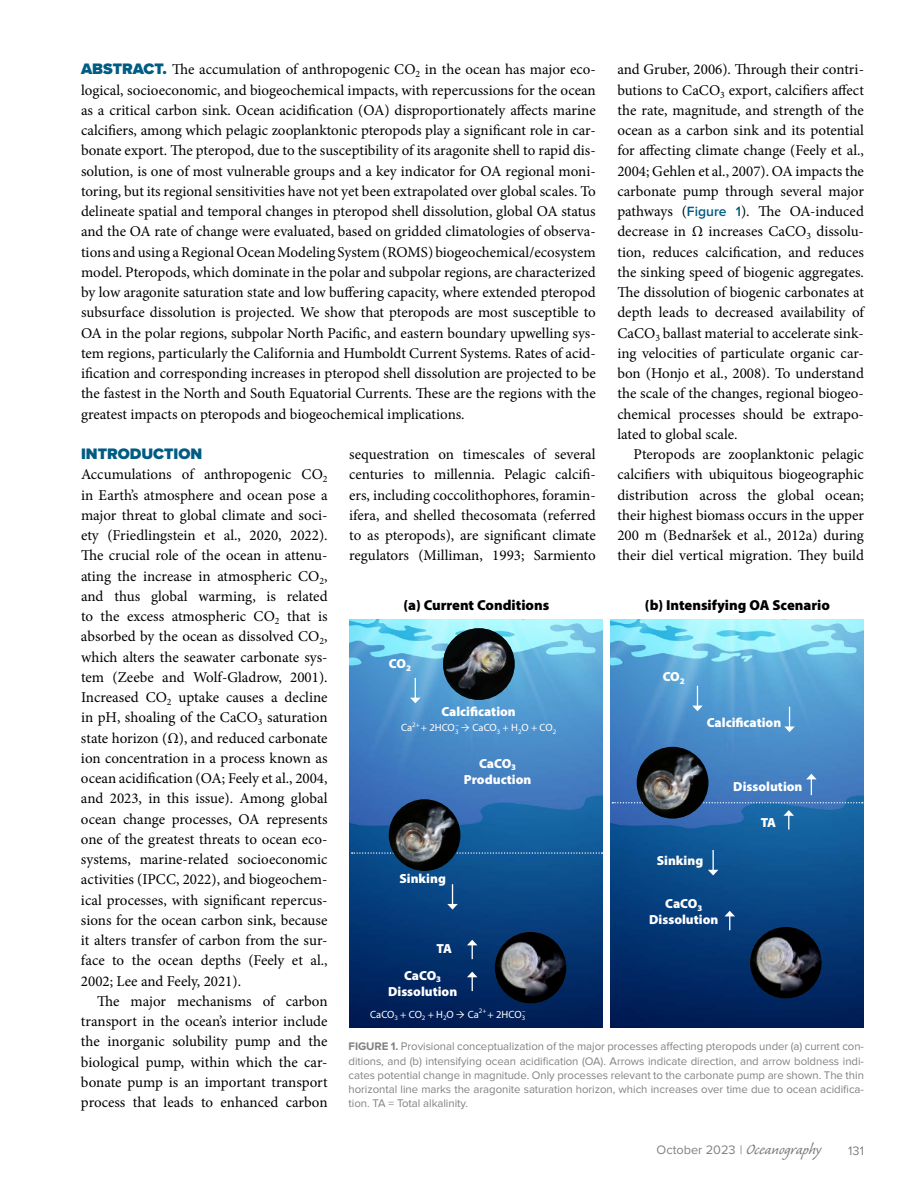
<style>
.page{position:relative;width:918px;height:1188px;background:#fff}
.page>*{position:absolute;margin:0;border:0;box-sizing:border-box;transform-origin:0 0}
.t1{font:900 15.75px "Proxima Nova";color:#005c83}
.t2{font:15px/20.2px "Minion Pro";color:#000;text-align:justify}
.t3{font:900 14.55px "Myriad Pro";color:#000}
.t4{font:900 13.2px/15.8px "Myriad Pro";color:#fff;text-align:center}
.t5{font:12.75px "Proxima Nova";color:#808285}
.t6{font:11.4px/14.2px "Proxima Nova";letter-spacing:-.005em;color:#808285;text-align:justify}
.t7{font:10.5px "Myriad Pro";letter-spacing:-.005em;color:#fff}
.t8{font:6.9px "Myriad Pro";color:#fff}
.s1{font-family:"Proxima Nova";font-weight:900;font-size:15.75px;color:#005c83}
.s2{font-family:"Proxima Nova";font-weight:600;font-size:13.8px;color:#005c83}
.s3{font-family:"Minion Pro";font-size:13.2px}
.s4{font-weight:700}
.s5{font-family:"Caliban Std";font-size:18.75px}
</style>
<div class="page">
<img style="left:349px;top:620px;width:254px;height:408px">
<img style="left:610px;top:620px;width:254px;height:408px">
<img style="left:495px;top:932px;width:71px;height:72px;border-radius:36px">
<img style="left:750px;top:927px;width:72px;height:72px;border-radius:36px">
<svg style="left:410px;top:678px;width:11px;height:25px"></svg>
<svg style="left:447px;top:884px;width:11px;height:26px"></svg>
<svg style="left:467px;top:940px;width:10px;height:19px"></svg>
<svg style="left:784px;top:810px;width:10px;height:20px"></svg>
<svg style="left:467px;top:972px;width:10px;height:19px"></svg>
<svg style="left:352px;top:852px;width:251px;height:2px"></svg>
<svg style="left:612px;top:802px;width:251px;height:1px"></svg>
<hr style="left:712px;top:850px;width:2px;height:21px;background:#fff">
<svg style="left:708px;top:870px;width:10px;height:5px"></svg>
<svg style="left:692px;top:686px;width:11px;height:25px"></svg>
<svg style="left:784px;top:707px;width:11px;height:25px"></svg>
<svg style="left:724px;top:911px;width:11px;height:19px"></svg>
<svg style="left:806px;top:774px;width:11px;height:21px"></svg>
<img style="left:443px;top:628px;width:72px;height:72px;border-radius:36px">
<img style="left:389px;top:799px;width:71px;height:72px;border-radius:36px">
<img style="left:637px;top:747px;width:71px;height:72px;border-radius:36px">
<p class="t2" style="left:81px;top:59px;width:516px"><span class="s1">ABSTRACT.</span> The accumulation of anthropogenic CO<sub>2</sub> in the ocean has major eco&shy;logical, socioeconomic, and biogeochemical impacts, with repercussions for the ocean as a critical carbon sink. Ocean acidification (OA) disproportionately affects marine calcifiers, among which pelagic zooplanktonic pteropods play a significant role in car&shy;bonate export. The pteropod, due to the susceptibility of its aragonite shell to rapid dis&shy;solution, is one of most vulnerable groups and a key indicator for OA regional moni&shy;toring, but its regional sensitivities have not yet been extrapolated over global scales. To delineate spatial and temporal changes in pteropod shell dissolution, global OA status and the OA rate of change were evaluated, based on gridded climatologies of observa&shy;tions and using a Regional Ocean Modeling System (ROMS) biogeochemical/ecosystem model. Pteropods, which dominate in the polar and subpolar regions, are characterized by low aragonite saturation state and low buffering capacity, where extended pteropod subsurface dissolution is projected. We show that pteropods are most susceptible to OA in the polar regions, subpolar North Pacific, and eastern boundary upwelling sys&shy;tem regions, particularly the California and Humboldt Current Systems. Rates of acid&shy;ification and corresponding increases in pteropod shell dissolution are projected to be the fastest in the North and South Equatorial Currents. These are the regions with the greatest impacts on pteropods and biogeochemical implications.</p>
<p class="t2" style="left:617px;top:59px;width:248px">and Gruber, 2006). Through their contri&shy;butions to CaCO<sub>3</sub> export, calcifiers affect the rate, magnitude, and strength of the ocean as a carbon sink and its potential for affecting climate change (Feely et al., 2004; Gehlen et al., 2007). OA impacts the carbonate pump through several major pathways (<span class="s2">Figure 1</span>). The OA-induced decrease in Ω increases CaCO<sub>3</sub> dissolu&shy;tion, reduces calcification, and reduces the sinking speed of biogenic aggregates.<br>The dissolution of biogenic carbonates at depth leads to decreased availability of CaCO<sub>3</sub> ballast material to accelerate sink&shy;ing velocities of particulate organic car&shy;bon (Honjo et al., 2008). To understand the scale of the changes, regional biogeo&shy;chemical processes should be extrapo&shy;lated to global scale.</p>
<p class="t2" style="left:617px;top:444px;width:248px;text-indent:16px">Pteropods are zooplanktonic pelagic calcifiers with ubiquitous biogeographic distribution across the global ocean; their highest biomass occurs in the upper 200 m (Bednaršek et al., 2012a) during their diel vertical migration. They build</p>
<p class="t2" style="left:349px;top:444px;width:248px">sequestration on timescales of several centuries to millennia. Pelagic calcifi&shy;ers, including coccolithophores, foramin&shy;ifera, and shelled thecosomata (referred to as pteropods), are significant climate regulators (Milliman, 1993; Sarmiento</p>
<p class="t1" style="left:81px;top:442px;width:123px">INTRODUCTION</p>
<p class="t2" style="left:81px;top:464px;width:248px">Accumulations of anthropogenic CO<sub>2 </sub>in Earth’s atmosphere and ocean pose a major threat to global climate and soci&shy;ety (Friedlingstein et al., 2020, 2022).<br>The crucial role of the ocean in attenu&shy;ating the increase in atmospheric CO<sub>2</sub>, and thus global warming, is related to the excess atmospheric CO<sub>2</sub> that is absorbed by the ocean as dissolved CO<sub>2</sub>, which alters the seawater carbonate sys&shy;tem (Zeebe and Wolf-Gladrow, 2001).<br>Increased CO<sub>2</sub> uptake causes a decline in pH, shoaling of the CaCO<sub>3</sub> saturation state horizon (Ω), and reduced carbonate ion concentration in a process known as ocean acidification (OA; Feely et al., 2004, and 2023, in this issue). Among global ocean change processes, OA represents one of the greatest threats to ocean eco&shy;systems, marine-related socioeconomic activities (IPCC, 2022), and biogeochem&shy;ical processes, with significant repercus&shy;sions for the ocean carbon sink, because it alters transfer of carbon from the sur&shy;face to the ocean depths (Feely et al., 2002; Lee and Feely, 2021).</p>
<p class="t2" style="left:81px;top:991px;width:248px;text-indent:16px">The major mechanisms of carbon transport in the ocean’s interior include the inorganic solubility pump and the biological pump, within which the car&shy;bonate pump is an important transport process that leads to enhanced carbon</p>
<p class="t3" style="left:403px;top:595px;width:147px">(a) Current Conditions</p>
<p class="t3" style="left:645px;top:595px;width:187px">(b) Intensifying OA Scenario</p>
<p class="t4" style="left:389px;top:655px;width:24px">CO<sub>2</sub></p>
<p class="t4" style="left:663px;top:669px;width:24px">CO<sub>2</sub></p>
<p class="t4" style="left:441px;top:703px;width:76px">Calcification</p>
<p class="t7" style="left:401px;top:721px;width:59px">Ca<sup>2+</sup> + 2HCO<sub>3</sub></p>
<p class="t4" style="left:707px;top:714px;width:76px">Calcification</p>
<p class="t7" style="left:455px;top:721px;width:102px"><sup>–</sup> <span class="s3">→</span> CaCO<sub>3</sub> + H<sub>2</sub>O + CO<sub>2</sub></p>
<p class="t4" style="left:464px;top:755px;width:69px">CaCO<sub>3<br></sub>Production</p>
<p class="t4" style="left:733px;top:778px;width:71px">Dissolution</p>
<p class="t4" style="left:761px;top:814px;width:17px">TA</p>
<p class="t4" style="left:657px;top:852px;width:48px">Sinking</p>
<p class="t4" style="left:400px;top:870px;width:48px">Sinking</p>
<p class="t4" style="left:649px;top:895px;width:71px">CaCO<sub>3<br></sub>Dissolution</p>
<p class="t4" style="left:437px;top:940px;width:17px">TA</p>
<p class="t4" style="left:388px;top:967px;width:71px">CaCO<sub>3<br></sub>Dissolution</p>
<p class="t7" style="left:370px;top:1008px;width:157px">CaCO<sub>3</sub> + CO<sub>2</sub> + H<sub>2</sub>O <span class="s3">→</span> Ca<sup>2+</sup> + 2HCO<sub>3</sub></p>
<p class="t8" style="left:522px;top:1007px;width:5px">–</p>
<p class="t6" style="left:349px;top:1040px;width:517px"><span class="s4">FIGURE 1.</span> Provisional conceptualization of the major processes affecting pteropods under (a) current con&shy;ditions, and (b) intensifying ocean acidification (OA). Arrows indicate direction, and arrow boldness indi&shy;cates potential change in magnitude. Only processes relevant to the carbonate pump are shown. The thin horizontal line marks the aragonite saturation horizon, which increases over time due to ocean acidifica&shy;tion. TA = Total alkalinity.</p>
<p class="t5" style="left:657px;top:1143px;width:166px">October 2023 | <span class="s5">Oceanography</span></p>
<p class="t5" style="left:848px;top:1143px;width:17px">131</p>
</div>
